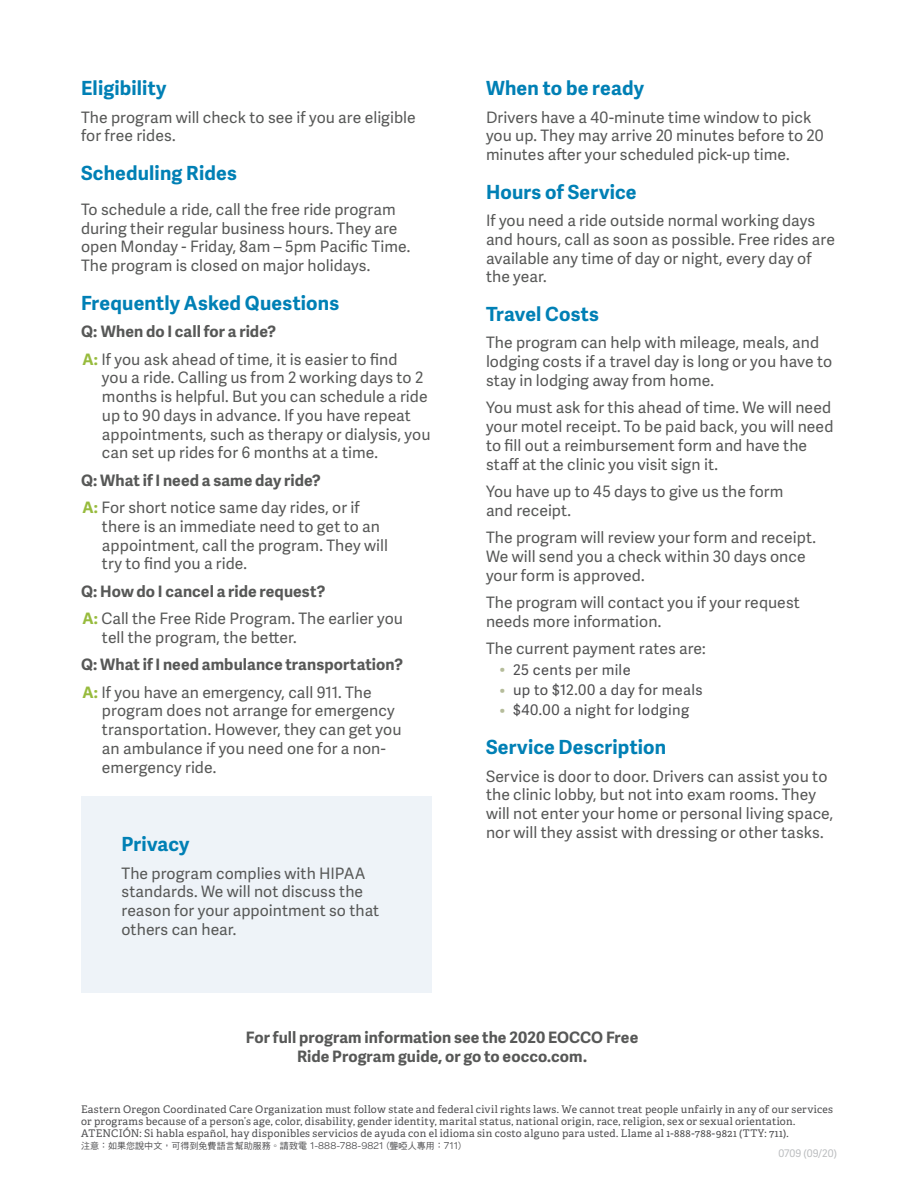
<style>
.page{position:relative;width:918px;height:1188px;background:#fff}
.page>*{position:absolute;margin:0;border:0;box-sizing:border-box;transform-origin:0 0}
.t1{font:700 19.5px "Adelle Sans";letter-spacing:.01em;color:#0080b5}
.t2{font:15.75px/18.8px "Adelle Sans";letter-spacing:.005em;color:#575857}
.t3{font:700 15.75px/27.5px "Adelle Sans";letter-spacing:.005em;color:#575857}
.t4{font:14.7px "Adelle Sans";letter-spacing:.025em;color:#4d4d4f}
.t5{font:10.5px/12px "Adelle PE";letter-spacing:.025em;color:#4d4d4f}
.t6{font:10.5px "Adelle Sans";color:#bcbec0}
.t7{font:9px "DF Hei Std W5";letter-spacing:.005em;color:#4d4d4f}
.s1{font-weight:700}
.s2{font-weight:700;color:#97bb3d}
.s3{color:#97bb3d}
.s4{font-weight:400}
.s5{font-size:15px;color:#b5bc9a}
.s6{font-family:"Omnes Moda";font-size:10.5px}
</style>
<div class="page">
<div style="left:81px;top:796px;width:351px;height:197px;background:#eef3f8"></div>
<p class="t1" style="left:81px;top:74px;width:87px">Eligibility</p>
<p class="t2" style="left:81px;top:107px;width:336px">The program will check to see if you are eligible for free rides.</p>
<p class="t1" style="left:81px;top:159px;width:157px">Scheduling Rides</p>
<p class="t2" style="left:81px;top:199px;width:331px">To schedule a ride, call the free ride program during their regular business hours. They are open Monday - Friday, 8am – 5pm Pacific Time.<br>The program is closed on major holidays.</p>
<p class="t1" style="left:81px;top:289px;width:260px">Frequently Asked Questions</p>
<p class="t2" style="left:81px;top:317px;width:318px;line-height:27.5px"><span class="s1">Q: When do I call for a ride?<br></span><span class="s2">A:</span> If you ask ahead of time, it is easier to find</p>
<p class="t2" style="left:102px;top:368px;width:330px">you a ride. Calling us from 2 working days to 2 months is helpful. But you can schedule a ride up to 90 days in advance. If you have repeat appointments, such as therapy or dialysis, you can set up rides for 6 months at a time.</p>
<p class="t2" style="left:81px;top:466px;width:280px;line-height:27.5px"><span class="s1">Q: What if I need a same day ride?<br></span><span class="s2">A:</span> For short notice same day rides, or if</p>
<p class="t2" style="left:102px;top:516px;width:288px">there is an immediate need to get to an appointment, call the program. They will try to find you a ride.</p>
<p class="t2" style="left:81px;top:577px;width:323px;line-height:27.5px"><span class="s1">Q: How do I cancel a ride request?<br></span><span class="s2">A:</span> Call the Free Ride Program. The earlier you</p>
<p class="t2" style="left:102px;top:627px;width:196px">tell the program, the better.</p>
<p class="t3" style="left:81px;top:650px;width:323px">Q: What if I need ambulance transportation?<br><span class="s3">A:</span> <span class="s4">If you have an emergency, call 911. The</span></p>
<p class="t2" style="left:102px;top:701px;width:301px">program does not arrange for emergency transportation. However, they can get you an ambulance if you need one for a non&shy;emergency ride.</p>
<p class="t1" style="left:122px;top:830px;width:69px">Privacy</p>
<p class="t2" style="left:122px;top:863px;width:259px">The program complies with HIPAA standards. We will not discuss the reason for your appointment so that others can hear.</p>
<p class="t1" style="left:486px;top:74px;width:160px">When to be ready</p>
<p class="t2" style="left:486px;top:107px;width:339px">Drivers have a 40-minute time window to pick you up. They may arrive 20 minutes before to 20 minutes after your scheduled pick-up time.</p>
<p class="t1" style="left:486px;top:177px;width:152px">Hours of Service</p>
<p class="t2" style="left:486px;top:211px;width:351px">If you need a ride outside normal working days and hours, call as soon as possible. Free rides are available any time of day or night, every day of the year.</p>
<p class="t1" style="left:486px;top:300px;width:115px">Travel Costs</p>
<p class="t2" style="left:486px;top:333px;width:348px">The program can help with mileage, meals, and lodging costs if a travel day is long or you have to stay in lodging away from home.</p>
<p class="t2" style="left:486px;top:398px;width:349px">You must ask for this ahead of time. We will need your motel receipt. To be paid back, you will need to fill out a reimbursement form and have the staff at the clinic you visit sign it.</p>
<p class="t2" style="left:486px;top:481px;width:299px">You have up to 45 days to give us the form and receipt.</p>
<p class="t2" style="left:486px;top:528px;width:331px">The program will review your form and receipt.<br>We will send you a check within 30 days once your form is approved.</p>
<p class="t2" style="left:486px;top:592px;width:315px">The program will contact you if your request needs more information.</p>
<p class="t2" style="left:486px;top:639px;width:221px">The current payment rates are:</p>
<p class="t4" style="left:500px;top:659px;width:133px"><span class="s5">•</span> 25 cents per mile</p>
<p class="t4" style="left:500px;top:679px;width:205px"><span class="s5">•</span> up to $12.00 a day for meals</p>
<p class="t4" style="left:500px;top:700px;width:191px"><span class="s5">•</span> $40.00 a night for lodging</p>
<p class="t1" style="left:486px;top:733px;width:182px">Service Description</p>
<p class="t2" style="left:486px;top:766px;width:349px">Service is door to door. Drivers can assist you to the clinic lobby, but not into exam rooms. They will not enter your home or personal living space, nor will they assist with dressing or other tasks.</p>
<p class="t3" style="left:246px;top:1028px;width:394px;line-height:18.8px;text-align:center">For full program information see the 2020 EOCCO Free<br>Ride Program guide, or go to eocco.com.</p>
<p class="t5" style="left:81px;top:1103px;width:753px">Eastern Oregon Coordinated Care Organization must follow state and federal civil rights laws. We cannot treat people unfairly in any of our services or programs because of a person’s age, color, disability, gender identity, marital status, national origin, race, religion, sex or sexual orientation.<br>ATENCIÓN: Si habla español, hay disponibles servicios de ayuda con el idioma sin costo alguno para usted. Llame al 1-888-788-9821 (TTY: 711).</p>
<p class="t7" style="left:81px;top:1141px;width:383px">注意：如果您說中文，可得到免費語言幫助服務。請致電 <span class="s6">1-888-788-9821</span> (聾啞人專用：<span class="s6">711</span>)</p>
<p class="t6" style="left:778px;top:1146px;width:60px">0709 (09/20)</p>
</div>
